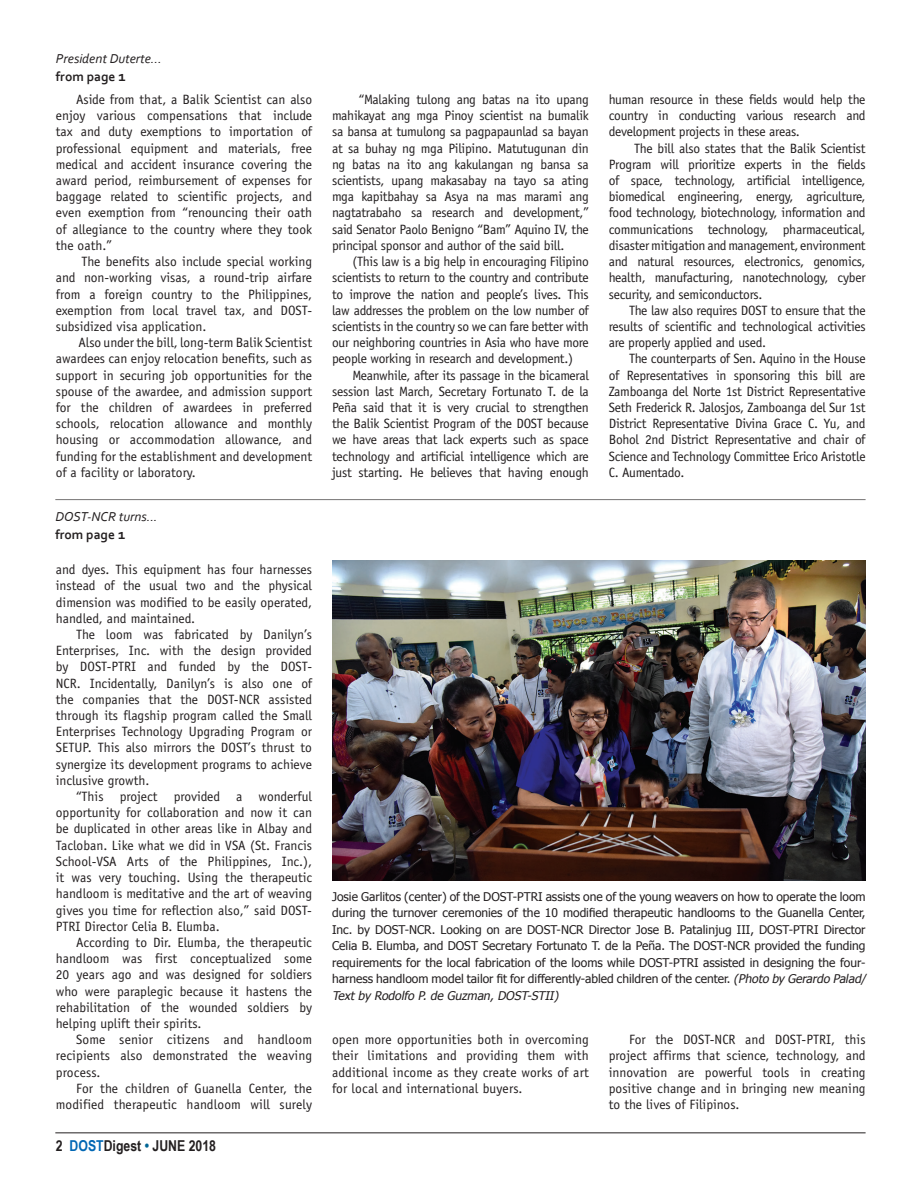
<style>
.page{position:relative;width:919px;height:1190px;background:#fff}
.page>*{position:absolute;margin:0;border:0;box-sizing:border-box;transform-origin:0 0}
.t1{font:700 15px "Arial Narrow";color:#231f20}
.t2{font:13.5px/16.2px "Officina Sans";letter-spacing:-.01em;color:#231f20;text-align:justify}
.t3{font:13.5px/16.2px "Officina Sans";letter-spacing:.01em;color:#231f20;text-align:right}
.t4{font:italic 13.5px/18px "Corbel";color:#231f20}
.t5{font:12px/16.5px "Tahoma";color:#231f20;text-align:justify}
.s1{font-weight:700;font-style:normal}
.s2{font-weight:700;font-style:normal;font-size:15px}
.s3{color:#0167b4}
.s4{color:#006594}
.s5{font-style:italic}
</style>
<div class="page">
<hr style="left:55px;top:1132px;width:810px;height:1px;background:#231f20">
<img style="left:333px;top:560px;width:532px;height:320px">
<hr style="left:55px;top:499px;width:810px;height:1px;background:#231f20">
<p class="t4" style="left:56px;top:49px;width:107px">President Duterte... <span class="s1">from page</span> <span class="s2">1</span></p>
<p class="t2" style="left:56px;top:91px;width:258px;text-indent:20px">Aside from that, a Balik Scientist can also enjoy various compensations that include tax and duty exemptions to importation of professional equipment and materials, free medical and accident insurance covering the award period, reimbursement of expenses for baggage related to scientific projects, and even exemption from “renouncing their oath of allegiance to the country where they took the oath.”</p>
<p class="t2" style="left:56px;top:253px;width:258px;text-indent:26px">The benefits also include special working and non-working visas, a round-trip airfare from a foreign country to the Philippines, exemption from local travel tax, and DOST&shy;subsidized visa application.</p>
<p class="t2" style="left:56px;top:334px;width:258px;text-indent:22px">Also under the bill, long-term Balik Scientist awardees can enjoy relocation benefits, such as support in securing job opportunities for the spouse of the awardee, and admission support for the children of awardees in preferred schools, relocation allowance and monthly housing or accommodation allowance, and funding for the establishment and development of a facility or laboratory.</p>
<p class="t4" style="left:55px;top:507px;width:104px">DOST-NCR turns... <span class="s1">from page</span> <span class="s2">1</span></p>
<p class="t2" style="left:56px;top:561px;width:258px">and dyes. This equipment has four harnesses instead of the usual two and the physical dimension was modified to be easily operated, handled, and maintained.</p>
<p class="t2" style="left:56px;top:626px;width:258px;text-indent:20px">The loom was fabricated by Danilyn’s Enterprises, Inc. with the design provided by DOST-PTRI and funded by the DOST-NCR. Incidentally, Danilyn’s is also one of the companies that the DOST-NCR assisted through its flagship program called the Small Enterprises Technology Upgrading Program or SETUP. This also mirrors the DOST’s thrust to synergize its development programs to achieve inclusive growth.</p>
<p class="t2" style="left:56px;top:788px;width:258px;text-indent:20px">“This project provided a wonderful opportunity for collaboration and now it can be duplicated in other areas like in Albay and Tacloban. Like what we did in VSA (St. Francis School-VSA Arts of the Philippines, Inc.), it was very touching. Using the therapeutic handloom is meditative and the art of weaving gives you time for reflection also,” said DOST-PTRI Director Celia B. Elumba.</p>
<p class="t2" style="left:56px;top:934px;width:258px;text-indent:20px">According to Dir. Elumba, the therapeutic handloom was first conceptualized some 20 years ago and was designed for soldiers who were paraplegic because it hastens the rehabilitation of the wounded soldiers by helping uplift their spirits.</p>
<p class="t2" style="left:56px;top:1031px;width:258px;text-indent:20px">Some senior citizens and handloom recipients also demonstrated the weaving process.</p>
<p class="t3" style="left:56px;top:1079px;width:258px">For the children of Guanella Center, the modified therapeutic handloom will surely</p>
<p class="t1" style="left:56px;top:1134px;width:162px">2 <span class="s3">DOST</span>Digest <span class="s4">•</span> JUNE 2018</p>
<p class="t2" style="left:332px;top:91px;width:258px;text-indent:27px">“Malaking tulong ang batas na ito upang mahikayat ang mga Pinoy scientist na bumalik sa bansa at tumulong sa pagpapaunlad sa bayan at sa buhay ng mga Pilipino. Matutugunan din ng batas na ito ang kakulangan ng bansa sa scientists, upang makasabay na tayo sa ating mga kapitbahay sa Asya na mas marami ang nagtatrabaho sa research and development,” said Senator Paolo Benigno “Bam” Aquino IV, the principal sponsor and author of the said bill.</p>
<p class="t2" style="left:332px;top:253px;width:258px;text-indent:20px">(This law is a big help in encouraging Filipino scientists to return to the country and contribute to improve the nation and people’s lives. This law addresses the problem on the low number of scientists in the country so we can fare better with our neighboring countries in Asia who have more people working in research and development.)</p>
<p class="t2" style="left:332px;top:367px;width:258px;text-indent:20px">Meanwhile, after its passage in the bicameral session last March, Secretary Fortunato T. de la Peña said that it is very crucial to strengthen the Balik Scientist Program of the DOST because we have areas that lack experts such as space technology and artificial intelligence which are just starting. He believes that having enough</p>
<p class="t2" style="left:609px;top:91px;width:258px">human resource in these fields would help the country in conducting various research and development projects in these areas.</p>
<p class="t2" style="left:609px;top:140px;width:258px;text-indent:25px">The bill also states that the Balik Scientist Program will prioritize experts in the fields of space, technology, artificial intelligence, biomedical engineering, energy, agriculture, food technology, biotechnology, information and communications technology, pharmaceutical, disaster mitigation and management, environment and natural resources, electronics, genomics, health, manufacturing, nanotechnology, cyber security, and semiconductors.</p>
<p class="t2" style="left:609px;top:302px;width:258px;text-indent:20px">The law also requires DOST to ensure that the results of scientific and technological activities are properly applied and used.</p>
<p class="t2" style="left:609px;top:350px;width:258px;text-indent:20px">The counterparts of Sen. Aquino in the House of Representatives in sponsoring this bill are Zamboanga del Norte 1st District Representative Seth Frederick R. Jalosjos, Zamboanga del Sur 1st District Representative Divina Grace C. Yu, and Bohol 2nd District Representative and chair of Science and Technology Committee Erico Aristotle C. Aumentado.</p>
<p class="t5" style="left:332px;top:887px;width:535px">Josie Garlitos (center) of the DOST-PTRI assists one of the young weavers on how to operate the loom during the turnover ceremonies of the 10 modified therapeutic handlooms to the Guanella Center, Inc. by DOST-NCR. Looking on are DOST-NCR Director Jose B. Patalinjug III, DOST-PTRI Director Celia B. Elumba, and DOST Secretary Fortunato T. de la Peña. The DOST-NCR provided the funding requirements for the local fabrication of the looms while DOST-PTRI assisted in designing the four&shy;harness handloom model tailor fit for differently-abled children of the center. <span class="s5">(Photo by Gerardo Palad/ Text by Rodolfo P. de Guzman, DOST-STII)</span></p>
<p class="t2" style="left:332px;top:1031px;width:258px">open more opportunities both in overcoming their limitations and providing them with additional income as they create works of art for local and international buyers.</p>
<p class="t2" style="left:609px;top:1031px;width:258px;text-indent:20px">For the DOST-NCR and DOST-PTRI, this project affirms that science, technology, and innovation are powerful tools in creating positive change and in bringing new meaning to the lives of Filipinos.</p>
</div>
